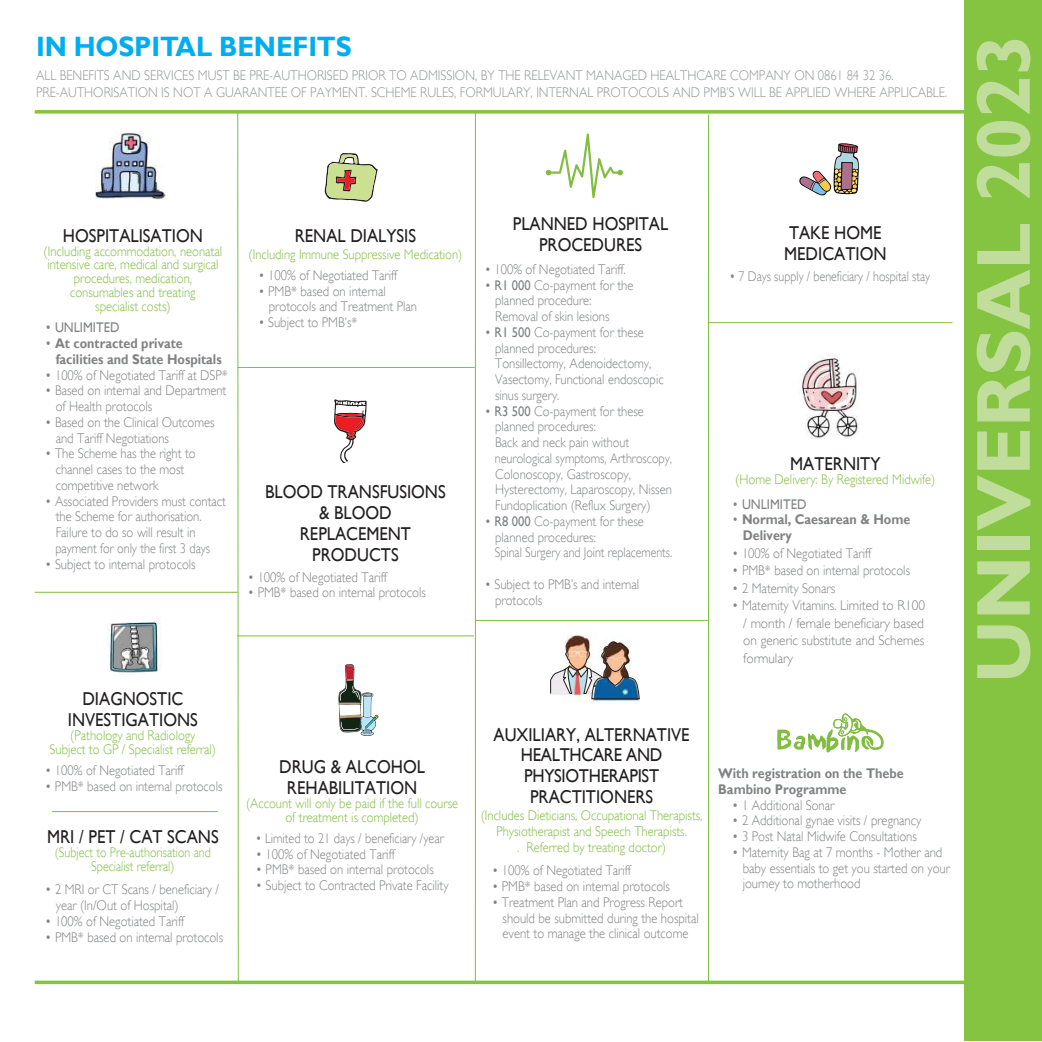
<style>
.page{position:relative;width:1042px;height:1042px;background:#fff}
.page>*{position:absolute;margin:0;border:0;box-sizing:border-box;transform-origin:0 0}
.t1{font:700 77px "Gill Sans";letter-spacing:-.005em;color:#c0dd9b}
.t2{font:700 28px "Gill Sans";letter-spacing:-.005em;color:#00adef;scale:.94 1}
.t3{font:18.55px/21px "Gill Sans";color:#221f1f;text-align:center;scale:.9 1}
.t4{font:300 14px/15.8px "Gill Sans";color:#808284;scale:.9 1}
.t5{font:300 14px/14px "Gill Sans";color:#80bd41;text-align:center;scale:.9 1}
.t6{font:300 14px/17.5px "Gill Sans";color:#939597;scale:.9 1}
.t7{font:300 14px/15.8px "Gill Sans";color:#808284;scale:.82 1}
.t8{font:700 14px/15.8px "Gill Sans";color:#808284;scale:.9 1}
.t9{font:300 14px "Gill Sans";color:#808284;scale:.85 1}
.t10{font:300 14px "Gill Sans";color:#808284;scale:.95 1}
.t11{font:300 14px "Gill Sans";color:#808284;scale:.87 1}
.t12{font:300 14px/14px "Gill Sans";color:#80bd41;text-align:center;scale:.86 1}
.t13{font:300 14px "Gill Sans";color:#808284;scale:.89 1}
.t14{font:14px "Gill Sans";color:#808284;scale:.9 1}
.s1{font-weight:400}
.s2{font-weight:300}
.s3{color:#808284}
.s4{font-weight:400;color:#808284}
</style>
<div class="page">
<svg style="left:338px;top:664px;width:41px;height:72px"></svg>
<svg style="left:799px;top:143px;width:60px;height:53px"></svg>
<img style="left:107px;top:617px;width:54px;height:56px">
<svg style="left:334px;top:399px;width:33px;height:64px"></svg>
<img style="left:95px;top:132px;width:70px;height:68px">
<svg style="left:777px;top:713px;width:107px;height:39px"></svg>
<div style="left:965px;top:0;width:77px;height:1041px;background:#84c440"></div>
<svg style="left:546px;top:134px;width:77px;height:64px"></svg>
<svg style="left:237px;top:114px;width:2px;height:866px;background:#bedd9f"></svg>
<hr style="left:35px;top:592px;width:203px;height:1px;background:#80bd41">
<hr style="left:475px;top:620px;width:233px;height:1px;background:#80bd41">
<hr style="left:475px;top:113px;width:1px;height:869px;background:#80bd41">
<hr style="left:708px;top:115px;width:1px;height:867px;background:#80bd41">
<hr style="left:708px;top:322px;width:244px;height:1px;background:#80bd41">
<hr style="left:238px;top:367px;width:237px;height:1px;background:#80bd41">
<hr style="left:52px;top:811px;width:166px;height:1px;background:#80bd41">
<svg style="left:35px;top:110px;width:930px;height:4px;background:#92ca57"></svg>
<svg style="left:35px;top:980px;width:930px;height:4px;background:#97cd5d"></svg>
<svg style="left:324px;top:153px;width:54px;height:49px"></svg>
<img style="left:802px;top:354px;width:58px;height:84px">
<img style="left:567px;top:635px;width:72px;height:68px">
<img style="left:550px;top:639px;width:90px;height:60px">
<hr style="left:237px;top:635px;width:237px;height:1px;background:#80bd41">
<h2 class="t2" style="left:36px;top:35px;width:337px">IN HOSPITAL BENEFITS</h2>
<h1 class="t1" style="left:972px;top:683px;width:651px;rotate:-90deg">UNIVERSAL 2023</h1>
<p class="t6" style="left:36px;top:68px;width:1014px">ALL BENEFITS AND SERVICES MUST BE PRE-AUTHORISED PRIOR TO ADMISSION, BY THE RELEVANT MANAGED HEALTHCARE COMPANY ON 0861 84 32 36.<br>PRE-AUTHORISATION IS NOT A GUARANTEE OF PAYMENT. SCHEME RULES, FORMULARY, INTERNAL PROTOCOLS AND PMB’S WILL BE APPLIED WHERE APPLICABLE.</p>
<h3 class="t3" style="left:513px;top:214px;width:174px">PLANNED HOSPITAL<br>PROCEDURES</h3>
<p class="t4" style="left:485px;top:263px;width:158px">ï 100% of Negotiated Tariff.</p>
<p class="t4" style="left:485px;top:278px;width:167px">ï <span class="s1">R1 000</span> Co-payment for the</p>
<p class="t4" style="left:495px;top:294px;width:108px">planned procedure:</p>
<p class="t4" style="left:495px;top:310px;width:129px">Removal of skin lesions</p>
<p class="t4" style="left:485px;top:326px;width:178px">ï <span class="s1">R1 500</span> Co-payment for these</p>
<p class="t4" style="left:495px;top:341px;width:113px">planned procedures:</p>
<p class="t4" style="left:495px;top:357px;width:175px">Tonsillectomy, Adenoidectomy,</p>
<p class="t4" style="left:495px;top:373px;width:189px">Vasectomy, Functional endoscopic</p>
<p class="t13" style="left:495px;top:390px;width:74px">sinus surgery.</p>
<p class="t4" style="left:485px;top:404px;width:178px">ï <span class="s1">R3 500</span> Co-payment for these</p>
<p class="t4" style="left:495px;top:420px;width:113px">planned procedures:</p>
<p class="t4" style="left:495px;top:436px;width:150px">Back and neck pain without</p>
<p class="t11" style="left:495px;top:453px;width:205px">neurological symptoms, Arthroscopy,</p>
<p class="t4" style="left:495px;top:467px;width:152px">Colonoscopy, Gastroscopy,</p>
<p class="t4" style="left:495px;top:483px;width:198px">Hysterectomy, Laparoscopy, Nissen</p>
<p class="t4" style="left:495px;top:499px;width:174px">Fundoplication (Reflux Surgery)</p>
<p class="t4" style="left:485px;top:515px;width:178px">ï <span class="s1">R8 000</span> Co-payment for these</p>
<p class="t4" style="left:495px;top:530px;width:113px">planned procedures:</p>
<p class="t9" style="left:495px;top:548px;width:210px">Spinal Surgery and Joint replacements.</p>
<p class="t4" style="left:495px;top:578px;width:162px;text-indent:-11px">ï Subject to PMB’s and internal protocols</p>
<h3 class="t3" style="left:784px;top:224px;width:115px;text-align:left">TAKE HOME<br>MEDICATION</h3>
<p class="t9" style="left:729px;top:271px;width:238px">ï 7 Days supply / beneficiary / hospital stay</p>
<h3 class="t3" style="left:63px;top:226px;width:157px">HOSPITALISATION</h3>
<p class="t5" style="left:44px;top:245px;width:200px">(Including accommodation, neonatal intensive care, medical and surgical procedures, medication, consumables and treating<br>specialist costs)</p>
<p class="t14" style="left:45px;top:322px;width:84px"><span class="s2">ï</span> UNLIMITED</p>
<p class="t8" style="left:45px;top:336px;width:154px"><span class="s2">ï</span> At contracted private</p>
<p class="t8" style="left:56px;top:352px;width:186px">facilities and State Hospitals</p>
<p class="t4" style="left:45px;top:368px;width:204px">ï 100% of Negotiated Tariff at DSP*</p>
<p class="t4" style="left:45px;top:384px;width:203px">ï Based on internal and Department</p>
<p class="t4" style="left:56px;top:400px;width:109px">of Health protocols</p>
<p class="t4" style="left:45px;top:416px;width:190px">ï Based on the Clinical Outcomes</p>
<p class="t4" style="left:56px;top:431px;width:127px">and Tariff Negotiations</p>
<p class="t4" style="left:45px;top:447px;width:169px">ï The Scheme has the right to</p>
<p class="t4" style="left:56px;top:463px;width:144px">channel cases to the most</p>
<p class="t4" style="left:56px;top:479px;width:116px">competitive network</p>
<p class="t4" style="left:45px;top:494px;width:202px">ï Associated Providers must contact</p>
<p class="t4" style="left:56px;top:510px;width:164px">the Scheme for authorisation.</p>
<p class="t4" style="left:56px;top:526px;width:157px">Failure to do so will result in</p>
<p class="t11" style="left:55px;top:543px;width:179px">payment for only the first 3 days</p>
<p class="t4" style="left:45px;top:557px;width:169px">ï Subject to internal protocols</p>
<h3 class="t3" style="left:295px;top:227px;width:136px">RENAL DIALYSIS</h3>
<p class="t5" style="left:248px;top:248px;width:239px">(Including Immune Suppressive Medication)</p>
<p class="t4" style="left:258px;top:269px;width:156px">ï 100% of Negotiated Tariff</p>
<p class="t4" style="left:258px;top:284px;width:143px">ï PMB* based on internal</p>
<p class="t4" style="left:269px;top:300px;width:166px">protocols and Treatment Plan</p>
<p class="t4" style="left:258px;top:316px;width:111px">ï Subject to PMB’s*</p>
<h3 class="t3" style="left:790px;top:455px;width:102px">MATERNITY</h3>
<p class="t5" style="left:732px;top:468px;width:227px;line-height:24.5px;text-align:left">(Home Delivery: By Registered Midwife) <span class="s3">ï</span> <span class="s4">UNLIMITED</span></p>
<p class="t8" style="left:743px;top:513px;width:188px;text-indent:-11px"><span class="s2">ï</span> Normal, Caesarean &amp; Home<br>Delivery</p>
<p class="t4" style="left:732px;top:546px;width:156px">ï 100% of Negotiated Tariff</p>
<p class="t4" style="left:732px;top:564px;width:199px">ï PMB* based on internal protocols</p>
<p class="t4" style="left:732px;top:581px;width:116px">ï 2 Maternity Sonars</p>
<p class="t4" style="left:732px;top:599px;width:216px">ï Maternity Vitamins. Limited to R100</p>
<p class="t10" style="left:743px;top:618px;width:192px">/ month / female beneficiary based</p>
<p class="t10" style="left:743px;top:635px;width:192px">on generic substitute and Schemes</p>
<p class="t10" style="left:743px;top:653px;width:54px">formulary</p>
<h3 class="t3" style="left:265px;top:482px;width:202px">BLOOD TRANSFUSIONS &amp; BLOOD<br>REPLACEMENT<br>PRODUCTS</h3>
<p class="t4" style="left:248px;top:570px;width:199px">ï 100% of Negotiated Tariff<br>ï PMB* based on internal protocols</p>
<h3 class="t3" style="left:68px;top:690px;width:146px">DIAGNOSTIC<br>INVESTIGATIONS</h3>
<p class="t5" style="left:50px;top:730px;width:186px">(Pathology and Radiology<br>Subject to GP / Specialist referral)</p>
<p class="t4" style="left:45px;top:764px;width:198px">ï 100% of Negotiated Tariff<br>ï PMB* based on internal protocols</p>
<h3 class="t3" style="left:47px;top:828px;width:192px">MRI / PET / CAT SCANS</h3>
<p class="t12" style="left:55px;top:847px;width:183px">(Subject to Pre-authorisation and<br>Specialist referral)</p>
<p class="t4" style="left:45px;top:883px;width:195px">ï 2 MRI or CT Scans / beneficiary /</p>
<p class="t4" style="left:56px;top:899px;width:138px">year (In/Out of Hospital)</p>
<p class="t4" style="left:45px;top:915px;width:156px">ï 100% of Negotiated Tariff</p>
<p class="t4" style="left:45px;top:930px;width:199px">ï PMB* based on internal protocols</p>
<h3 class="t3" style="left:279px;top:758px;width:163px">DRUG &amp; ALCOHOL<br>REHABILITATION</h3>
<p class="t5" style="left:246px;top:797px;width:237px">(Account will only be paid if the full course of treatment is completed)</p>
<p class="t7" style="left:256px;top:832px;width:237px">ï Limited to 21 days / beneficiary /year ï 100% of Negotiated Tariff<br>ï PMB* based on internal protocols<br>ï Subject to Contracted Private Facility</p>
<h3 class="t3" style="left:493px;top:725px;width:219px">AUXILIARY, ALTERNATIVE<br>HEALTHCARE AND<br>PHYSIOTHERAPIST<br>PRACTITIONERS</h3>
<p class="t5" style="left:481px;top:808px;width:248px;line-height:16.3px">(Includes Dieticians, Occupational Therapists,<br>Physiotherapist and Speech Therapists.<br>. Referred by treating doctor)</p>
<p class="t4" style="left:492px;top:864px;width:156px">ï 100% of Negotiated Tariff</p>
<p class="t4" style="left:492px;top:880px;width:199px">ï PMB* based on internal protocols</p>
<p class="t4" style="left:492px;top:896px;width:214px">ï Treatment Plan and Progress Report</p>
<p class="t4" style="left:502px;top:911px;width:219px">should be submitted during the hospital</p>
<p class="t4" style="left:502px;top:927px;width:208px">event to manage the clinical outcome</p>
<p class="t8" style="left:718px;top:766px;width:208px">With registration on the Thebe<br>Bambino Programme</p>
<p class="t4" style="left:732px;top:798px;width:115px">ï 1 Additional Sonar</p>
<p class="t4" style="left:732px;top:814px;width:212px">ï 2 Additional gynae visits / pregnancy</p>
<p class="t4" style="left:732px;top:830px;width:207px">ï 3 Post Natal Midwife Consultations</p>
<p class="t4" style="left:732px;top:846px;width:235px">ï Maternity Bag at 7 months - Mother and</p>
<p class="t4" style="left:743px;top:861px;width:232px">baby essentials to get you started on your</p>
<p class="t4" style="left:743px;top:877px;width:132px">journey to motherhood</p>
</div>
